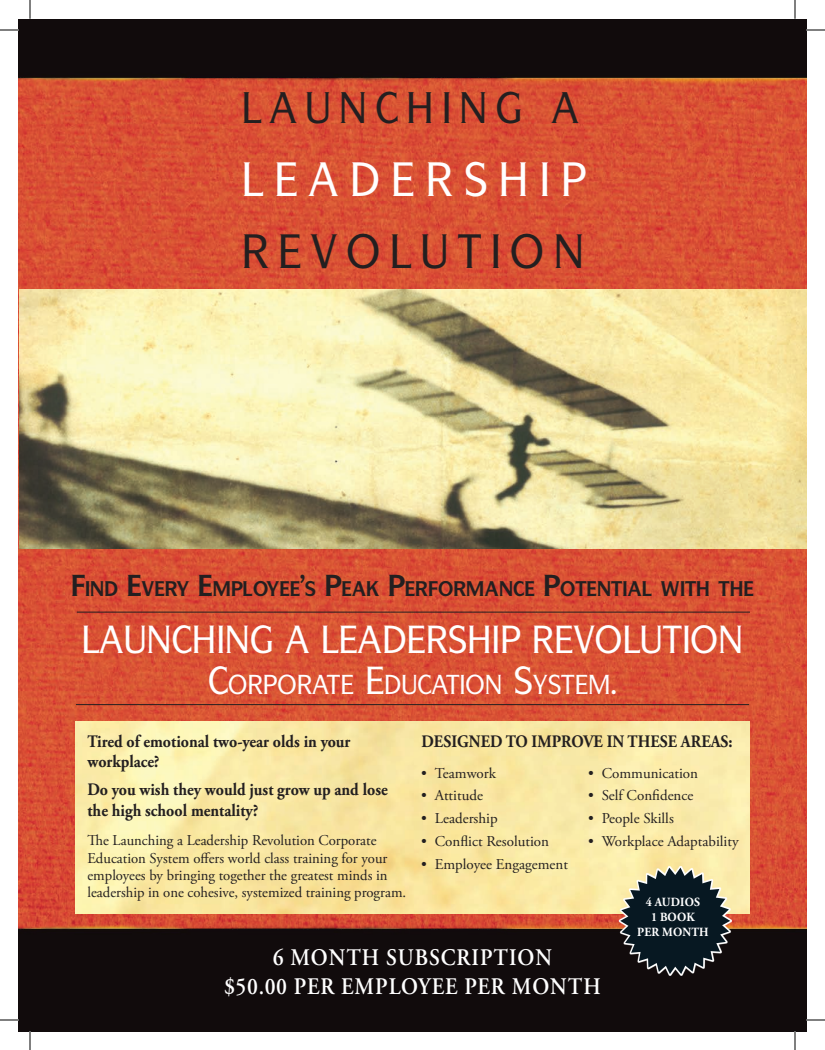
<style>
.page{position:relative;width:825px;height:1050px;background:#fff}
.page>*{position:absolute;margin:0;border:0;box-sizing:border-box;transform-origin:0 0}
.t1{font:500 47.62px "Symmetrie";letter-spacing:.25em;color:#fff;scale:.92 1}
.t2{font:500 47.62px "Symmetrie";letter-spacing:.21em;color:#231f20;scale:.92 1}
.t3{font:500 43.75px "Symmetrie";letter-spacing:.2em;color:#231f20;scale:.92 1}
.t4{font:500 38.75px "Symmetrie";color:#fff;scale:.92 1}
.t5{font:500 27.12px "Symmetrie";color:#fff;scale:.92 1}
.t6{font:600 23.75px/28.8px "Adobe Garamond Pro";letter-spacing:.045em;color:#fff;text-align:center;scale:.9 1}
.t7{font:700 21px "Symmetrie";color:#231f20;scale:.92 1}
.t8{font:700 17.5px/20.1px "Adobe Garamond Pro";color:#231f20;scale:.91 1}
.t9{font:700 17.5px "Adobe Garamond Pro";color:#231f20;scale:.9 1}
.t10{font:15px/17.2px "Adobe Garamond Pro";color:#231f20}
.t11{font:700 12.5px/15px "Adobe Garamond Pro";letter-spacing:.015em;color:#fff;text-align:center;scale:.94 1}
.s1{font-size:30px}
.s2{font-size:38.75px}
</style>
<div class="page">
<img style="left:19px;top:91px;width:787px;height:825px">
<img style="left:19px;top:916px;width:787px;height:115px">
<img style="left:19px;top:19px;width:787px;height:72px">
<img style="left:19px;top:289px;width:787px;height:259px">
<hr style="left:76px;top:704px;width:673px;height:1px;background:#231f20">
<hr style="left:77px;top:612px;width:673px;height:1px;background:#231f20">
<img style="left:75px;top:721px;width:675px;height:192px">
<svg style="left:619px;top:866px;width:113px;height:110px"></svg>
<svg style="left:620px;top:868px;width:110px;height:106px;background:#394140"></svg>
<svg style="left:0;top:29px;width:19px;height:2px"></svg>
<svg style="left:806px;top:29px;width:19px;height:2px"></svg>
<svg style="left:0;top:1019px;width:19px;height:2px"></svg>
<svg style="left:806px;top:1019px;width:19px;height:2px"></svg>
<svg style="left:29px;top:0;width:2px;height:19px"></svg>
<svg style="left:29px;top:1031px;width:2px;height:19px"></svg>
<svg style="left:794px;top:0;width:2px;height:19px"></svg>
<svg style="left:794px;top:1031px;width:2px;height:19px"></svg>
<h2 class="t3" style="left:241px;top:81px;width:368px">LAUNCHING A</h2>
<h1 class="t1" style="left:241px;top:150px;width:376px">LEADERSHIP</h1>
<h1 class="t2" style="left:241px;top:223px;width:374px">REVOLUTION</h1>
<h3 class="t7" style="left:71px;top:576px;width:743px"><span class="s1">F</span>IND <span class="s1">E</span>VERY <span class="s1">E</span>MPLOYEE<span class="s1">’</span>S <span class="s1">P</span>EAK <span class="s1">P</span>ERFORMANCE <span class="s1">P</span>OTENTIAL WITH THE</h3>
<h3 class="t4" style="left:82px;top:616px;width:721px">LAUNCHING A LEADERSHIP REVOLUTION</h3>
<h3 class="t5" style="left:208px;top:668px;width:446px"><span class="s2">C</span>ORPORATE <span class="s2">E</span>DUCATION <span class="s2">S</span>YSTEM<span class="s2">.</span></h3>
<p class="t8" style="left:88px;top:731px;width:291px">Tired of emotional two-year olds in your workplace?</p>
<p class="t8" style="left:88px;top:780px;width:331px">Do you wish they would just grow up and lose the high school mentality?</p>
<p class="t10" style="left:88px;top:832px;width:320px">The Launching a Leadership Revolution Corporate Education System offers world class training for your employees by bringing together the greatest minds in leadership in one cohesive, systemized training program.</p>
<p class="t9" style="left:421px;top:731px;width:347px">DESIGNED TO IMPROVE IN THESE AREAS:</p>
<p class="t10" style="left:421px;top:765px;width:76px">• Teamwork</p>
<p class="t10" style="left:421px;top:788px;width:63px">• Attitude</p>
<p class="t10" style="left:421px;top:810px;width:78px">• Leadership</p>
<p class="t10" style="left:421px;top:833px;width:129px">• Conflict Resolution</p>
<p class="t10" style="left:421px;top:856px;width:148px">• Employee Engagement</p>
<p class="t10" style="left:588px;top:765px;width:111px">• Communication</p>
<p class="t10" style="left:588px;top:788px;width:107px">• Self Confidence</p>
<p class="t10" style="left:588px;top:810px;width:87px">• People Skills</p>
<p class="t10" style="left:588px;top:833px;width:152px">• Workplace Adaptability</p>
<p class="t11" style="left:637px;top:895px;width:77px">4 AUDIOS<br>1 BOOK<br>PER MONTH</p>
<h3 class="t6" style="left:224px;top:944px;width:420px">6 MONTH SUBSCRIPTION<br>$50.00 PER EMPLOYEE PER MONTH</h3>
</div>
